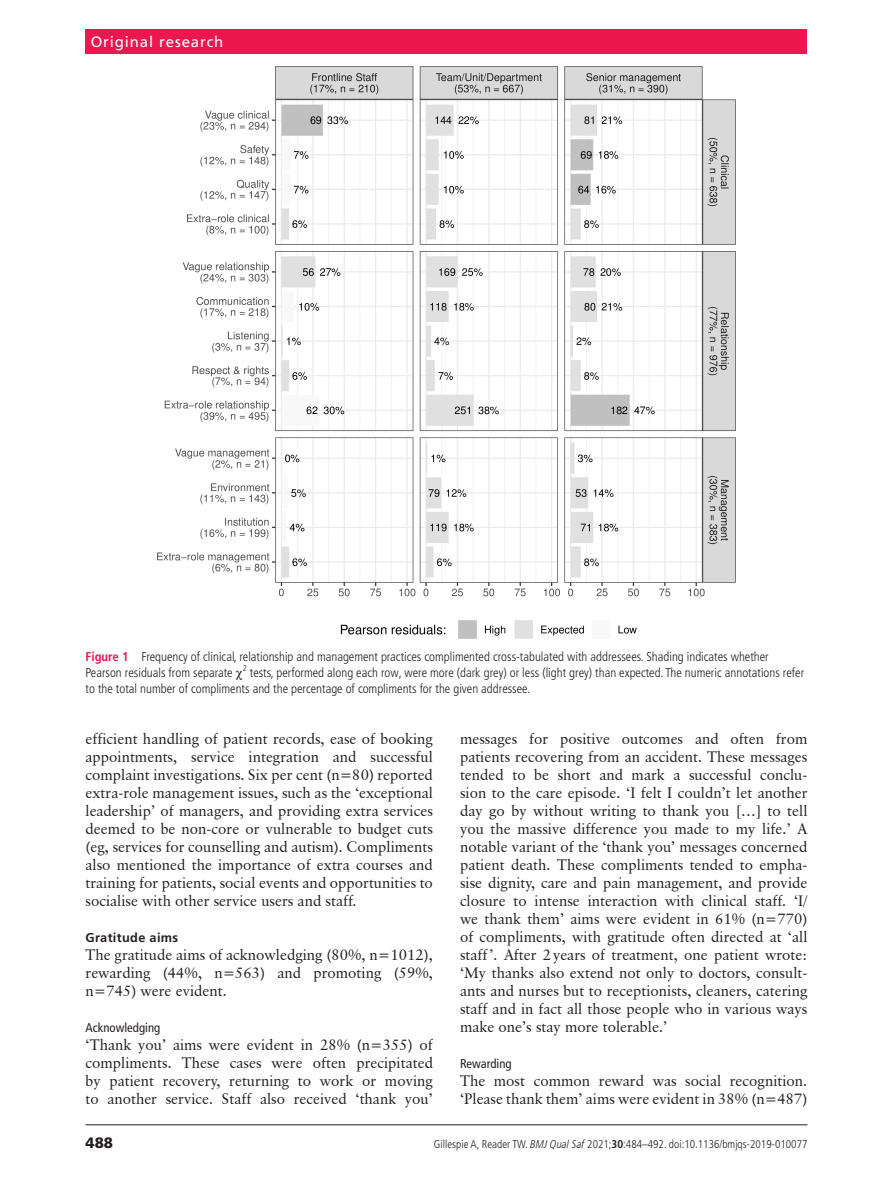
<style>
.page{position:relative;width:893px;height:1191px;background:#fff}
.page>*{position:absolute;margin:0;border:0;box-sizing:border-box;transform-origin:0 0}
.t1{font:15px/18px "Classical Garamond BT";color:#231f20;text-align:justify}
.t2{font:15px "Frutiger LT Std";letter-spacing:.055em;color:#fff}
.t3{font:900 15px "Frutiger LT Std";color:#231f20}
.t4{font:300 condensed 12.75px/15.8px "Frutiger LT Pro";color:#231f20}
.t5{font:condensed 12.75px "Frutiger LT Std";color:#231f20}
.t6{font:700 12.75px "Frutiger LT Std";letter-spacing:.025em;color:#231f20}
.t7{font:300 condensed 11.25px "Frutiger LT Pro";color:#231f20}
.s1{font-weight:700;color:#ed174f}
.s2{font-style:italic}
.s3{font-weight:700}
</style>
<div class="page">
<hr style="left:86px;top:1124px;width:721px;height:1px;background:#231f20">
<div style="left:86px;top:30px;width:721px;height:24px;background:#ed174f"></div>
<img style="left:158px;top:66px;width:577px;height:572px">
<p class="t2" style="left:91px;top:33px;width:134px">Original research</p>
<p class="t4" style="left:86px;top:649px;width:720px"><span class="s1">Figure 1</span> Frequency of clinical, relationship and management practices complimented cross-tabulated with addressees. Shading indicates whether<br>Pearson residuals from separate <sup>2</sup> tests, performed along each row, were more (dark grey) or less (light grey) than expected. The numeric annotations refer to the total number of compliments and the percentage of compliments for the given addressee.</p>
<p class="t1" style="left:86px;top:729px;width:349px">efficient handling of patient records, ease of booking appointments, service integration and successful complaint investigations. Six per cent (n=80) reported extra-role management issues, such as the ‘exceptional leadership’ of managers, and providing extra services deemed to be non-core or vulnerable to budget cuts (eg, services for counselling and autism). Compliments also mentioned the importance of extra courses and training for patients, social events and opportunities to socialise with other service users and staff.</p>
<p class="t6" style="left:86px;top:930px;width:94px">Gratitude aims</p>
<p class="t1" style="left:86px;top:945px;width:349px">The gratitude aims of acknowledging (80%, n=1012), rewarding (44%, n=563) and promoting (59%, n=745) were evident.</p>
<p class="t5" style="left:86px;top:1020px;width:76px">Acknowledging</p>
<p class="t1" style="left:86px;top:1035px;width:349px">‘Thank you’ aims were evident in 28% (n=355) of compliments. These cases were often precipitated by patient recovery, returning to work or moving to another service. Staff also received ‘thank you’</p>
<p class="t1" style="left:460px;top:729px;width:349px">messages for positive outcomes and often from patients recovering from an accident. These messages tended to be short and mark a successful conclu&shy;sion to the care episode. ‘I felt I couldn’t let another day go by without writing to thank you […] to tell you the massive difference you made to my life.’ A notable variant of the ‘thank you’ messages concerned patient death. These compliments tended to empha&shy;sise dignity, care and pain management, and provide closure to intense interaction with clinical staff. ‘I/ we thank them’ aims were evident in 61% (n=770) of compliments, with gratitude often directed at ‘all staff’. After 2years of treatment, one patient wrote: ‘My thanks also extend not only to doctors, consult&shy;ants and nurses but to receptionists, cleaners, catering staff and in fact all those people who in various ways make one’s stay more tolerable.’</p>
<p class="t5" style="left:460px;top:1056px;width:53px">Rewarding</p>
<p class="t1" style="left:460px;top:1071px;width:349px">The most common reward was social recognition. ‘Please thank them’ aims were evident in 38% (n=487)</p>
<p class="t3" style="left:86px;top:1133px;width:29px">488</p>
<p class="t7" style="left:434px;top:1137px;width:375px">Gillespie A, Reader TW. <span class="s2">BMJ Qual Saf</span> 2021;<span class="s3">30</span>:484–492. doi:10.1136/bmjqs-2019-010077</p>
</div>
